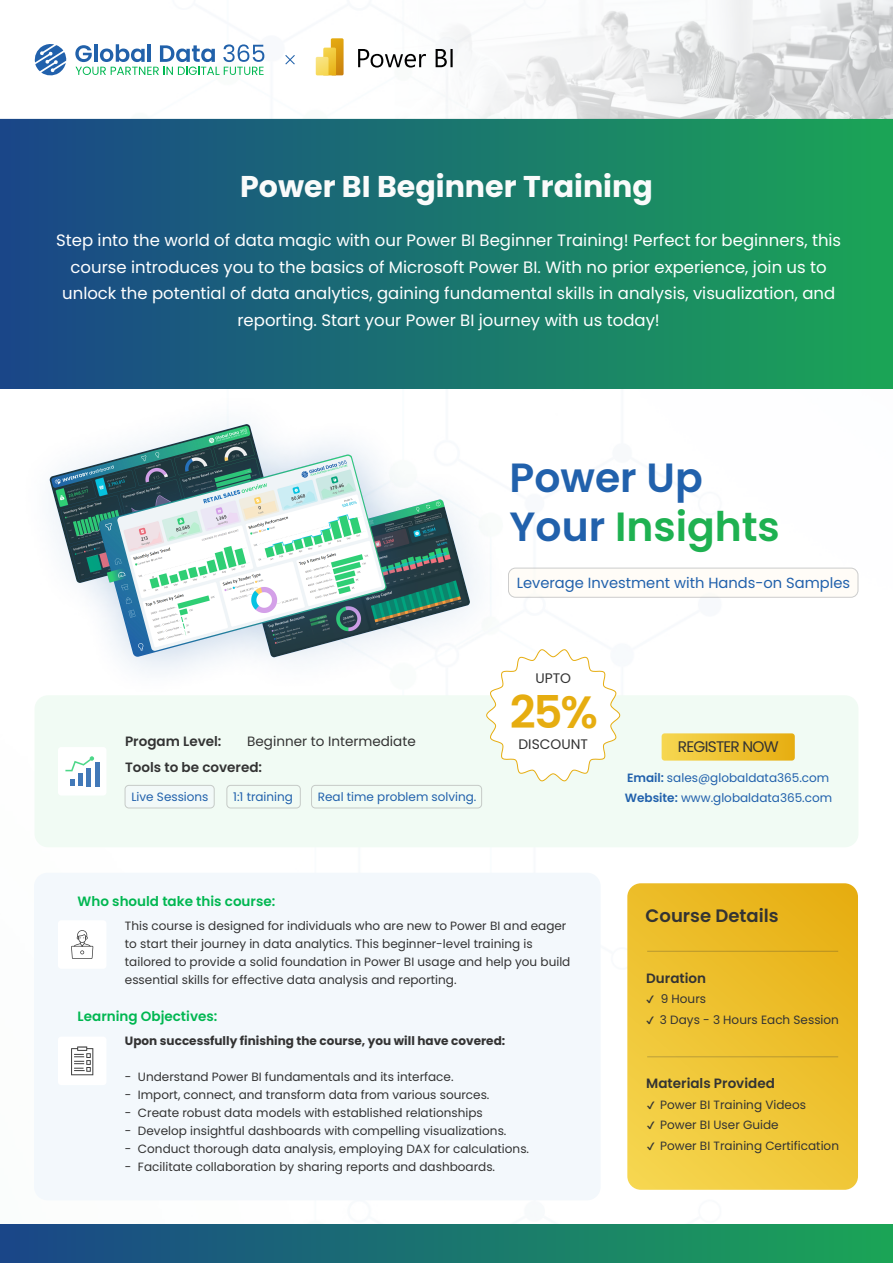
<style>
.page{position:relative;width:893px;height:1263px;background:#fff}
.page>*{position:absolute;margin:0;border:0;box-sizing:border-box;transform-origin:0 0}
.t1{font:600 45.15px "Poppins";color:#e6ad10}
.t2{font:600 40.8px/48.9px "Poppins";color:#2161ac}
.t3{font:700 30px "Poppins";color:#fafbfb}
.t4{font:600 18px "Poppins";color:#333}
.t5{font:16.5px/27px "Poppins";color:#fff;text-align:center}
.t6{font:15.3px "Poppins";letter-spacing:-.05em;color:#333}
.t7{font:14.7px "Poppins";color:#2161ac}
.t8{font:13.8px "Poppins";color:#333}
.t9{font:600 13.5px "Poppins";color:#333}
.t10{font:600 13.5px "Poppins";color:#00b751}
.t11{font:13.5px "Poppins";color:#333}
.t12{font:12px/18px "Poppins";color:#333}
.t13{font:12px/20px "Poppins";color:#2161ac}
.t14{font:700 12px "Poppins";color:#333}
.s1{color:#1eb151}
.s2{font-weight:600}
</style>
<div class="page">
<svg style="left:395px;top:0;width:498px;height:119px;fill:#f3f4f5"></svg>
<svg style="left:34px;top:44px;width:32px;height:32px"></svg>
<svg style="left:75px;top:44px;width:189px;height:31px"></svg>
<svg style="left:285px;top:55px;width:10px;height:10px"></svg>
<svg style="left:358px;top:49px;width:95px;height:19px"></svg>
<svg style="left:316px;top:38px;width:28px;height:37px"></svg>
<div style="left:35px;top:695px;width:823px;height:152px;background:#f1fbf4;border-radius:14px"></div>
<div style="left:0;top:119px;width:893px;height:269px;background:linear-gradient(to right,#1a4588,#1ba556)"></div>
<div style="left:0;top:1225px;width:893px;height:38px;background:linear-gradient(to right,#1a4588,#1ba556)"></div>
<div style="left:34px;top:873px;width:567px;height:327px;background:#f3f8fc;border-radius:14px"></div>
<div style="left:58px;top:920px;width:48px;height:49px;background:#fff;border-radius:3px"></div>
<svg style="left:71px;top:930px;width:22px;height:29px"></svg>
<div style="left:58px;top:1036px;width:48px;height:49px;background:#fff;border-radius:3px"></div>
<svg style="left:71px;top:1046px;width:22px;height:29px"></svg>
<div style="left:125px;top:785px;width:89px;height:23px;background:#f3f8fc;border-radius:4px"></div>
<div style="left:125px;top:785px;width:90px;height:23px;border:1px solid #a0a0a0;border-radius:4px"></div>
<div style="left:226px;top:785px;width:75px;height:23px;border:1px solid #a0a0a0;border-radius:4px"></div>
<div style="left:311px;top:785px;width:171px;height:23px;border:1px solid #a0a0a0;border-radius:4px"></div>
<div style="left:58px;top:747px;width:48px;height:48px;background:#fff;border-radius:3px"></div>
<svg style="left:65px;top:756px;width:29px;height:15px"></svg>
<svg style="left:71px;top:779px;width:4px;height:7px"></svg>
<hr style="left:79px;top:773px;width:4px;height:13px;background:#4279b8">
<hr style="left:87px;top:768px;width:4px;height:18px;background:#4279b8">
<hr style="left:95px;top:762px;width:4px;height:24px;background:#4279b8">
<svg style="left:486px;top:649px;width:135px;height:133px"></svg>
<svg style="left:662px;top:733px;width:133px;height:28px;background:#eec336"></svg>
<div style="left:508px;top:568px;width:350px;height:29px;background:#fffbf1;border-radius:7px"></div>
<div style="left:508px;top:568px;width:350px;height:30px;border:1px solid #a0a0a0;border-radius:7px"></div>
<img style="left:5px;top:378px;width:517px;height:329px">
<svg style="left:627px;top:883px;width:231px;height:307px;background:#edc231"></svg>
<hr style="left:647px;top:951px;width:191px;height:1px;background:#333">
<hr style="left:647px;top:1056px;width:191px;height:1px;background:#333">
<h3 class="t3" style="left:240px;top:169px;width:414px">Power BI Beginner Training</h3>
<p class="t5" style="left:56px;top:226px;width:787px">Step into the world of data magic with our Power BI Beginner Training! Perfect for beginners, this course introduces you to the basics of Microsoft Power BI. With no prior experience, join us to unlock the potential of data analytics, gaining fundamental skills in analysis, visualization, and reporting. Start your Power BI journey with us today!</p>
<h2 class="t2" style="left:510px;top:454px;width:272px">Power Up<br>Your <span class="s1">Insights</span></h2>
<p class="t7" style="left:517px;top:574px;width:335px">Leverage Investment with Hands-on Samples</p>
<p class="t8" style="left:535px;top:670px;width:37px">UPTO</p>
<p class="t9" style="left:125px;top:733px;width:98px">Progam Level:</p>
<p class="t11" style="left:247px;top:733px;width:170px">Beginner to Intermediate</p>
<p class="t9" style="left:125px;top:760px;width:139px">Tools to be covered:</p>
<p class="t13" style="left:131px;top:787px;width:79px">Live Sessions</p>
<p class="t13" style="left:233px;top:787px;width:61px">1:1 training</p>
<p class="t13" style="left:318px;top:787px;width:160px">Real time problem solving.</p>
<h1 class="t1" style="left:510px;top:686px;width:90px">25%</h1>
<p class="t8" style="left:518px;top:737px;width:71px">DISCOUNT</p>
<p class="t6" style="left:678px;top:738px;width:102px">REGISTER NOW</p>
<p class="t13" style="left:625px;top:768px;width:209px"><span class="s2">Email:</span> sales@globaldata365.com<br><span class="s2">Website:</span> www.globaldata365.com</p>
<p class="t10" style="left:78px;top:894px;width:199px">Who should take this course:</p>
<p class="t12" style="left:125px;top:917px;width:447px">This course is designed for individuals who are new to Power BI and eager to start their journey in data analytics. This beginner-level training is tailored to provide a solid foundation in Power BI usage and help you build essential skills for effective data analysis and reporting.</p>
<p class="t10" style="left:78px;top:1009px;width:141px">Learning Objectives:</p>
<p class="t14" style="left:125px;top:1034px;width:382px">Upon successfully finishing the course, you will have covered:</p>
<p class="t12" style="left:125px;top:1068px;width:330px">- Understand Power BI fundamentals and its interface.</p>
<p class="t12" style="left:125px;top:1086px;width:366px">- Import, connect, and transform data from various sources.</p>
<p class="t12" style="left:125px;top:1104px;width:359px">- Create robust data models with established relationships</p>
<p class="t12" style="left:125px;top:1122px;width:383px">- Develop insightful dashboards with compelling visualizations.</p>
<p class="t12" style="left:125px;top:1140px;width:406px">- Conduct thorough data analysis, employing DAX for calculations.</p>
<p class="t12" style="left:125px;top:1158px;width:372px">- Facilitate collaboration by sharing reports and dashboards.</p>
<h3 class="t4" style="left:646px;top:906px;width:135px">Course Details</h3>
<p class="t9" style="left:646px;top:971px;width:61px">Duration</p>
<p class="t12" style="left:646px;top:990px;width:61px">✔ 9 Hours</p>
<p class="t12" style="left:646px;top:1010px;width:194px">✔ 3 Days - 3 Hours Each Session</p>
<p class="t9" style="left:646px;top:1076px;width:130px">Materials Provided</p>
<p class="t12" style="left:647px;top:1096px;width:161px">✔ Power BI Training Videos</p>
<p class="t12" style="left:647px;top:1116px;width:134px">✔ Power BI User Guide</p>
<p class="t12" style="left:647px;top:1136px;width:194px">✔ Power BI Training Certification</p>
</div>
